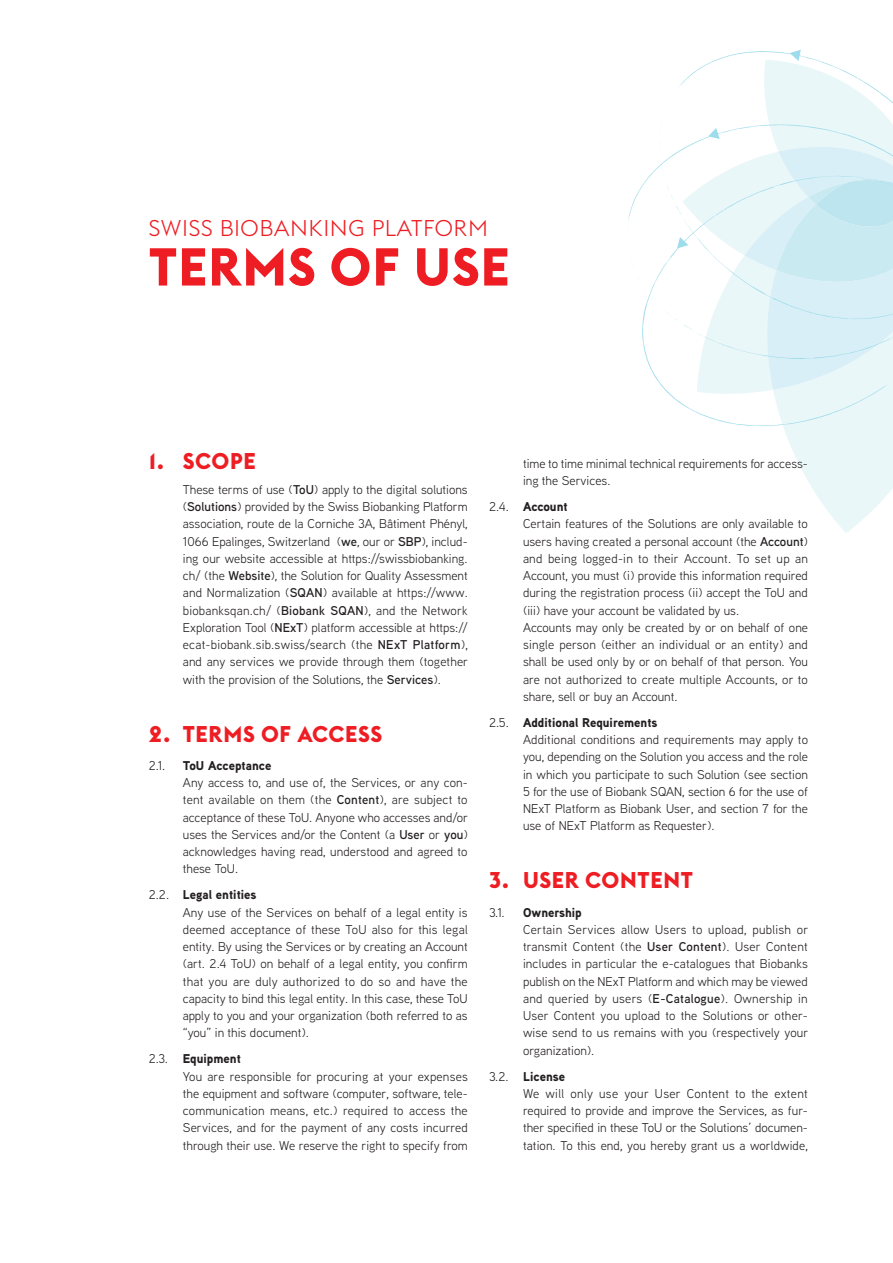
<style>
.page{position:relative;width:893px;height:1263px;background:#fff}
.page>*{position:absolute;margin:0;border:0;box-sizing:border-box;transform-origin:0 0}
.t1{font:700 52.5px "Euclid Flex";letter-spacing:.025em;color:#ee1d23}
.t2{font:700 22.5px "Euclid Flex";letter-spacing:.03em;color:#ee1d23}
.t3{font:300 22.5px "Euclid Flex";letter-spacing:.025em;color:#ee1d23}
.t4{font:12.75px/17.2px "Aaux Next";color:#231f20}
.t5{font:900 12.75px "Aaux Next";color:#231f20}
.s1{font-weight:600}
.s2{font-weight:900}
</style>
<div class="page">
<svg style="left:628px;top:50px;width:265px;height:483px"></svg>
<h2 class="t3" style="left:149px;top:215px;width:341px">SWISS BIOBANKING PLATFORM</h2>
<h1 class="t1" style="left:149px;top:237px;width:362px">TERMS OF USE</h1>
<h2 class="t2" style="left:149px;top:448px;width:108px">1. SCOPE</h2>
<p class="t4" style="left:183px;top:480px;width:287px;text-align:justify">These terms of use (<span class="s1">ToU</span>) apply to the digital solutions (<span class="s1">Solutions</span>) provided by the Swiss Biobanking Platform association, route de la Corniche 3A, Bâtiment Phényl, 1066 Epalinges, Switzerland (<span class="s1">we</span>, our or <span class="s1">SBP</span>), includ&shy;ing our website accessible at https://swissbiobanking. ch/ (the <span class="s1">Website</span>), the Solution for Quality Assessment and Normalization (<span class="s1">SQAN</span>) available at https://www. biobanksqan.ch/ (<span class="s1">Biobank SQAN</span>), and the Network Exploration Tool (<span class="s1">NExT</span>) platform accessible at https:// ecat-biobank.sib.swiss/search (the <span class="s1">NExT Platform</span>), and any services we provide through them (together with the provision of the Solutions, the <span class="s1">Services</span>).</p>
<h2 class="t2" style="left:149px;top:721px;width:235px">2. TERMS OF ACCESS</h2>
<p class="t4" style="left:149px;top:756px;width:18px">2.1.</p>
<p class="t5" style="left:183px;top:756px;width:90px">ToU Acceptance</p>
<p class="t4" style="left:183px;top:774px;width:287px;text-align:justify">Any access to, and use of, the Services, or any con&shy;tent available on them (the <span class="s1">Content</span>), are subject to acceptance of these ToU. Anyone who accesses and/or uses the Services and/or the Content (a <span class="s1">User</span> or <span class="s1">you</span>) acknowledges having read, understood and agreed to these ToU.</p>
<p class="t4" style="left:183px;top:886px;width:286px;text-indent:-34px">2.2. <span class="s2">Legal entities<br></span>Any use of the Services on behalf of a legal entity is deemed acceptance of these ToU also for this legal entity. By using the Services or by creating an Account (art. 2.4 ToU) on behalf of a legal entity, you confirm that you are duly authorized to do so and have the capacity to bind this legal entity. In this case, these ToU apply to you and your organization (both referred to as “you” in this document).</p>
<p class="t4" style="left:183px;top:1050px;width:286px;text-indent:-34px">2.3. <span class="s2">Equipment<br></span>You are responsible for procuring at your expenses the equipment and software (computer, software, tele&shy;communication means, etc.) required to access the Services, and for the payment of any costs incurred through their use. We reserve the right to specify from</p>
<p class="t4" style="left:523px;top:455px;width:286px">time to time minimal technical requirements for access&shy;ing the Services.</p>
<p class="t4" style="left:523px;top:498px;width:286px;text-indent:-34px">2.4. <span class="s2">Account<br></span>Certain features of the Solutions are only available to users having created a personal account (the <span class="s1">Account</span>) and being logged-in to their Account. To set up an Account, you must (i) provide this information required during the registration process (ii) accept the ToU and (iii) have your account be validated by us.<br>Accounts may only be created by or on behalf of one single person (either an individual or an entity) and shall be used only by or on behalf of that person. You are not authorized to create multiple Accounts, or to share, sell or buy an Account.</p>
<p class="t4" style="left:523px;top:713px;width:286px;text-indent:-34px">2.5. <span class="s2">Additional Requirements<br></span>Additional conditions and requirements may apply to you, depending on the Solution you access and the role in which you participate to such Solution (see section 5 for the use of Biobank SQAN, section 6 for the use of NExT Platform as Biobank User, and section 7 for the use of NExT Platform as Requester).</p>
<h2 class="t2" style="left:489px;top:867px;width:205px">3. USER CONTENT</h2>
<p class="t4" style="left:489px;top:903px;width:17px">3.1.</p>
<p class="t5" style="left:523px;top:903px;width:60px">Ownership</p>
<p class="t4" style="left:523px;top:920px;width:287px;text-align:justify">Certain Services allow Users to upload, publish or transmit Content (the <span class="s1">User Content</span>). User Content includes in particular the e-catalogues that Biobanks publish on the NExT Platform and which may be viewed and queried by users (<span class="s1">E-Catalogue</span>). Ownership in User Content you upload to the Solutions or other&shy;wise send to us remains with you (respectively your organization).</p>
<p class="t4" style="left:523px;top:1067px;width:286px;text-indent:-34px">3.2. <span class="s2">License<br></span>We will only use your User Content to the extent required to provide and improve the Services, as fur&shy;ther specified in these ToU or the Solutions’ documen&shy;tation. To this end, you hereby grant us a worldwide,</p>
</div>
